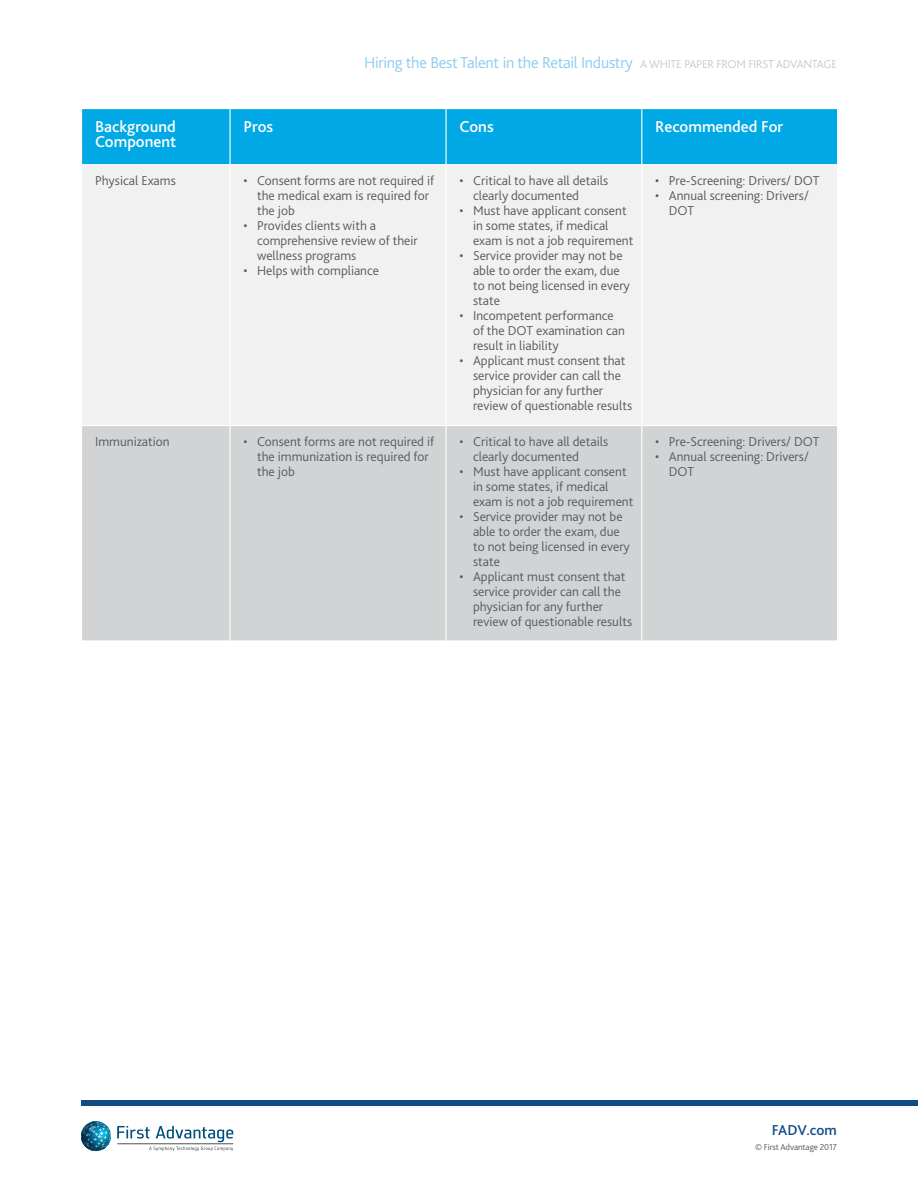
<style>
.page{position:relative;width:918px;height:1188px;background:#fff}
.page>*{position:absolute;margin:0;border:0;box-sizing:border-box;transform-origin:0 0}
.t1{font:300 16.5px "Bliss 2";letter-spacing:-.02em;color:#8cccf0}
.t2{font:500 16.5px/15px "Bliss 2";color:#fff}
.t3{font:500 15px "Bliss 2";letter-spacing:.005em;color:#104b86}
.t4{font:300 13.5px/15px "Bliss 2";color:#58595b}
.t5{font:300 9px "Bliss 2";color:#55565a}
.s1{font-size:12px;color:#cbc8c7}
</style>
<div class="page">
<div style="left:81px;top:1101px;width:837px;height:5px;background:#104b86"></div>
<svg style="left:117px;top:1126px;width:116px;height:25px"></svg>
<svg style="left:81px;top:1121px;width:30px;height:30px"></svg>
<div style="left:82px;top:109px;width:755px;height:55px;background:#00a9e5"></div>
<div style="left:82px;top:165px;width:755px;height:260px;background:#f1f1f2"></div>
<div style="left:82px;top:426px;width:755px;height:214px;background:#d1d3d4"></div>
<hr style="left:230px;top:109px;width:1px;height:55px;background:#fff">
<hr style="left:446px;top:109px;width:1px;height:55px;background:#fff">
<hr style="left:641px;top:109px;width:1px;height:55px;background:#fff">
<hr style="left:230px;top:165px;width:1px;height:260px;background:#fff">
<hr style="left:446px;top:165px;width:1px;height:260px;background:#fff">
<hr style="left:641px;top:165px;width:1px;height:260px;background:#fff">
<hr style="left:230px;top:426px;width:1px;height:214px;background:#fff">
<hr style="left:446px;top:426px;width:1px;height:214px;background:#fff">
<hr style="left:641px;top:426px;width:1px;height:214px;background:#fff">
<p class="t1" style="left:364px;top:53px;width:474px">H iring the Best Talent in the Retail I ndustry <span class="s1">A White Paper from First Advantage</span></p>
<p class="t2" style="left:95px;top:118px;width:83px">Background<br>Component</p>
<p class="t2" style="left:244px;top:118px;width:31px">Pros</p>
<p class="t2" style="left:460px;top:118px;width:36px">Cons</p>
<p class="t2" style="left:655px;top:118px;width:129px">Recommended For</p>
<p class="t4" style="left:95px;top:173px;width:82px">Physical Exams</p>
<p class="t4" style="left:257px;top:173px;width:179px;text-indent:-14px">• Consent forms are not required if the medical exam is required for the job</p>
<p class="t4" style="left:257px;top:218px;width:162px;text-indent:-14px">• Provides clients with a comprehensive review of their wellness programs</p>
<p class="t4" style="left:244px;top:263px;width:137px">• Helps with compliance</p>
<p class="t4" style="left:473px;top:173px;width:137px;text-indent:-14px">• Critical to have all details clearly documented</p>
<p class="t4" style="left:473px;top:203px;width:162px;text-indent:-14px">• M ust have applicant consent in some states, if medical exam is not a job requirement</p>
<p class="t4" style="left:473px;top:248px;width:159px;text-indent:-14px">• Service provider may not be able to order the exam, due to not being licensed in every state</p>
<p class="t4" style="left:473px;top:308px;width:142px;text-indent:-14px">• I ncompetent performance of the DOT</p>
<p class="t4" style="left:655px;top:173px;width:148px">• Pre-Screening: Drivers/ DOT</p>
<p class="t4" style="left:669px;top:188px;width:141px;text-indent:-14px">• Annual screening: Drivers/<br>DOT</p>
<p class="t4" style="left:473px;top:323px;width:153px;text-indent:63px">examination can result in liability</p>
<p class="t4" style="left:473px;top:353px;width:161px;text-indent:-14px">• Applicant must consent that service provider can call the physician for any further review of questionable results</p>
<p class="t4" style="left:95px;top:433px;width:76px">I mmunization</p>
<p class="t4" style="left:257px;top:433px;width:179px;text-indent:-14px">• Consent forms are not required if the immunization is required for the job</p>
<p class="t4" style="left:473px;top:433px;width:137px;text-indent:-14px">• Critical to have all details clearly documented</p>
<p class="t4" style="left:473px;top:463px;width:162px;text-indent:-14px">• M ust have applicant consent in some states, if medical exam is not a job requirement</p>
<p class="t4" style="left:473px;top:508px;width:159px;text-indent:-14px">• Service provider may not be able to order the exam, due to not being licensed in every state</p>
<p class="t4" style="left:473px;top:568px;width:161px;text-indent:-14px">• Applicant must consent that service provider can call the physician for any further review of questionable results</p>
<p class="t4" style="left:655px;top:433px;width:148px">• Pre-Screening: Drivers/ DOT</p>
<p class="t4" style="left:669px;top:448px;width:141px;text-indent:-14px">• Annual screening: Drivers/<br>DOT</p>
<p class="t3" style="left:772px;top:1120px;width:67px">FADV.com</p>
<p class="t5" style="left:755px;top:1141px;width:83px">© First Advantage 2017</p>
</div>
